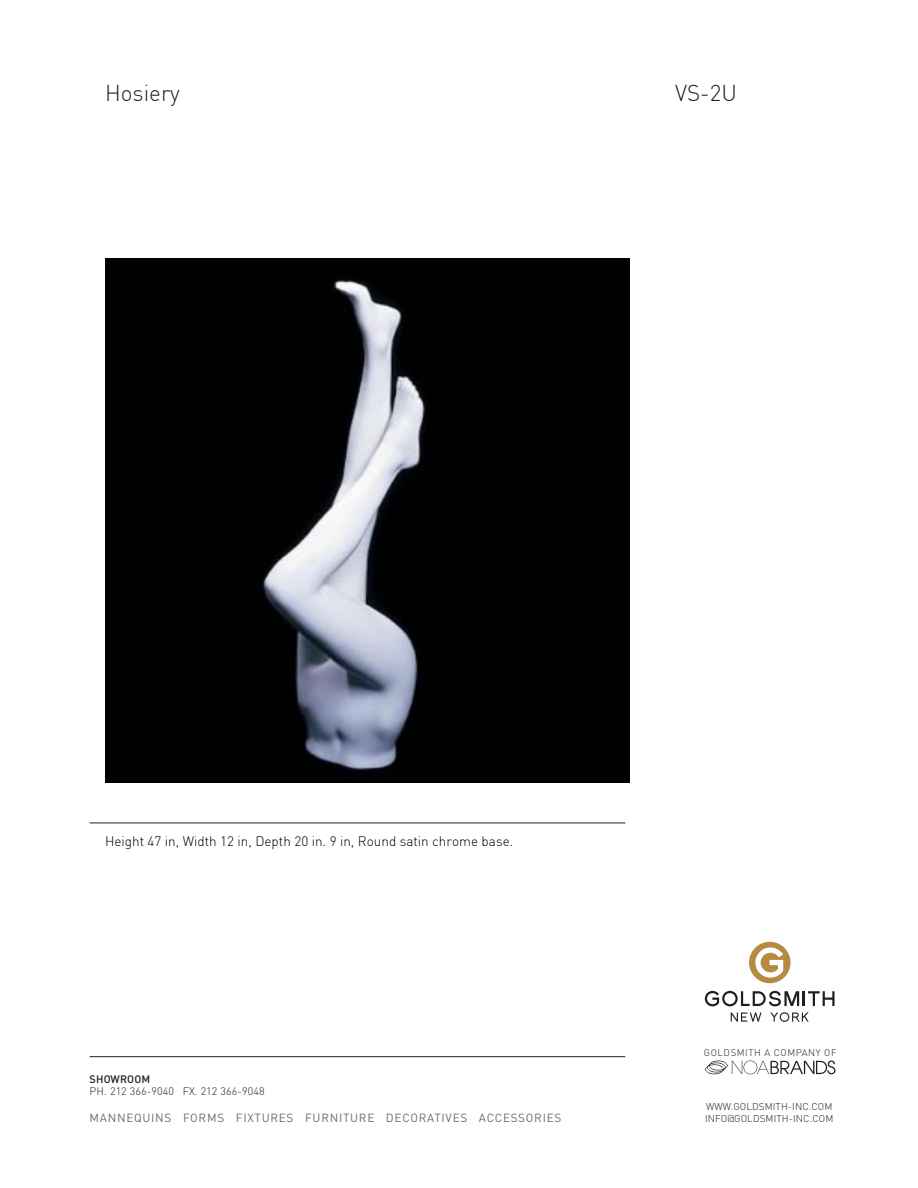
<style>
.page{position:relative;width:918px;height:1188px;background:#fff}
.page>*{position:absolute;margin:0;border:0;box-sizing:border-box;transform-origin:0 0}
.t1{font:300 22.5px "DIN Pro";color:#231f20}
.t2{font:300 13.5px "DIN Pro";color:#000}
.t3{font:11.7px "DIN";letter-spacing:.06em;color:#6c6d70}
.t4{font:300 10.8px "DIN";letter-spacing:.01em;color:#231f20}
.t5{font:500 10.8px "DIN";letter-spacing:.01em;color:#231f20}
.t6{font:300 9.75px "DIN";letter-spacing:.01em;color:#231f20}
.t7{font:300 9.6px "DIN";letter-spacing:.06em;color:#231f20}
</style>
<div class="page">
<hr style="left:90px;top:823px;width:535px;height:1px;background:#231f20">
<hr style="left:90px;top:1056px;width:535px;height:1px;background:#231f20">
<div style="left:749px;top:942px;width:42px;height:41px;background:#b68b41;border-radius:50%"></div>
<svg style="left:705px;top:991px;width:130px;height:15px"></svg>
<svg style="left:731px;top:1013px;width:30px;height:9px"></svg>
<svg style="left:770px;top:1012px;width:39px;height:10px"></svg>
<svg style="left:755px;top:947px;width:28px;height:31px"></svg>
<svg style="left:705px;top:1061px;width:130px;height:13px"></svg>
<img style="left:105px;top:258px;width:525px;height:525px">
<h1 class="t1" style="left:105px;top:83px;width:76px">Hosiery</h1>
<h1 class="t1" style="left:675px;top:83px;width:63px">VS-2U</h1>
<p class="t2" style="left:105px;top:836px;width:410px">Height 47 in, Width 12 in, Depth 20 in. 9 in, Round satin chrome base.</p>
<p class="t5" style="left:90px;top:1072px;width:62px">SHOWROOM</p>
<p class="t4" style="left:90px;top:1085px;width:177px">PH. 212 366-9040 FX. 212 366-9048</p>
<p class="t3" style="left:90px;top:1110px;width:473px">MANNEQUINS FORMS FIXTURES FURNITURE DECORATIVES ACCESSORIES</p>
<p class="t7" style="left:704px;top:1047px;width:134px">GOLDSMITH A COMPANY OF</p>
<p class="t6" style="left:706px;top:1100px;width:128px">WWW.GOLDSMITH-INC.COM</p>
<p class="t6" style="left:705px;top:1112px;width:130px">INFO@GOLDSMITH-INC.COM</p>
</div>
